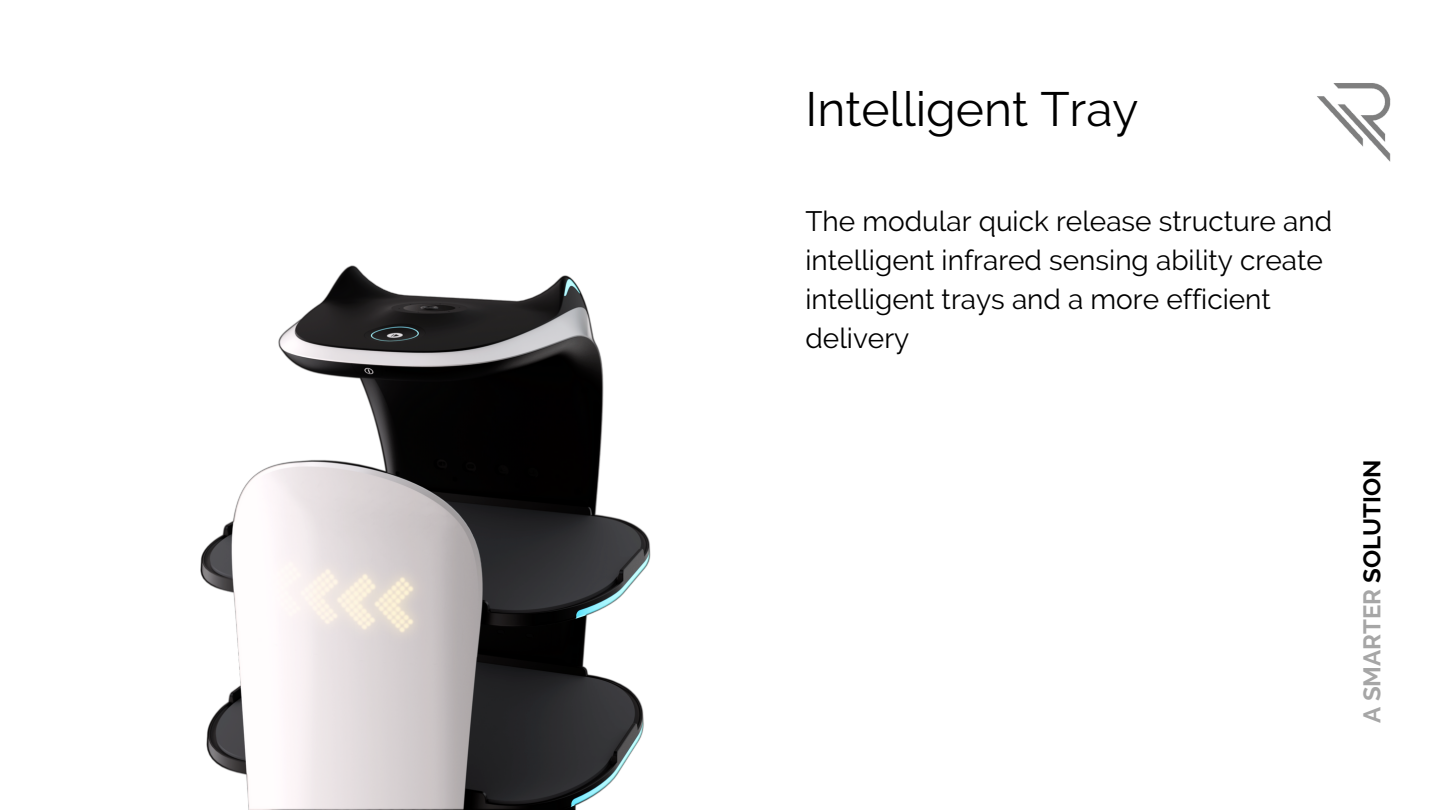
<style>
.page{position:relative;width:1440px;height:810px;background:#fff}
.page>*{position:absolute;margin:0;border:0;box-sizing:border-box;transform-origin:0 0}
.t1{font:48px "Raleway";color:#000}
.t2{font:28px/39px "Raleway";color:#000}
.t3{font:700 24px "Raleway";color:#a6a6a6}
.s1{color:#000}
</style>
<div class="page">
<img style="left:200px;top:265px;width:451px;height:545px">
<img style="left:1317px;top:83px;width:74px;height:79px">
<h1 class="t1" style="left:806px;top:81px;width:335px">Intelligent Tray</h1>
<p class="t2" style="left:806px;top:202px;width:528px">The modular quick release structure and intelligent infrared sensing ability create intelligent trays and a more efficient delivery</p>
<p class="t3" style="left:1358px;top:723px;width:265px;rotate:-90deg">A SMARTER <span class="s1">SOLUTION</span></p>
</div>
